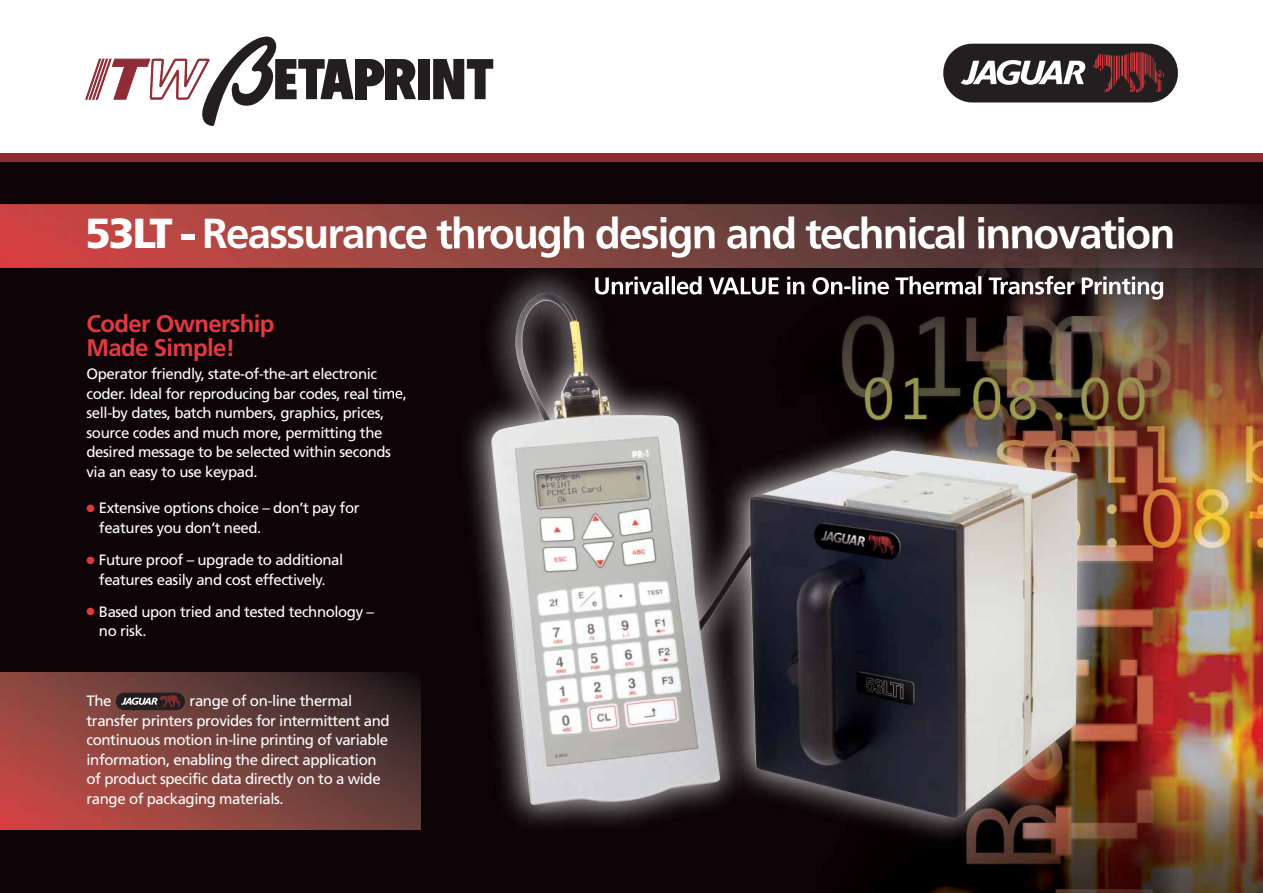
<style>
.page{position:relative;width:1263px;height:893px;background:#fff}
.page>*{position:absolute;margin:0;border:0;box-sizing:border-box;transform-origin:0 0}
.t1{font:700 42px "Frutiger";letter-spacing:-.04em;color:#fff}
.t2{font:700 24px/24px "Frutiger";letter-spacing:-.03em;color:#e1393e}
.t3{font:15px/19.5px "Frutiger";letter-spacing:-.03em;color:#fff}
.s1{font-weight:900}
.s2{color:#e1393e}
</style>
<div class="page">
<img style="left:0;top:162px;width:1263px;height:731px">
<img style="left:0;top:204px;width:1263px;height:64px">
<div style="left:0;top:153px;width:1263px;height:9px;background:#902c35"></div>
<img style="left:0;top:672px;width:391px;height:157px">
<div style="left:116px;top:693px;width:68px;height:17px;background:#231f20;border-radius:8px"></div>
<div style="left:116px;top:693px;width:69px;height:17px;border:1px solid #231f20;border-radius:8px"></div>
<svg style="left:121px;top:695px;width:60px;height:12px"></svg>
<svg style="left:433px;top:59px;width:60px;height:40px"></svg>
<div style="left:418px;top:59px;width:12px;height:40px;background:#231f20"></div>
<div style="left:385px;top:59px;width:12px;height:40px;background:#231f20"></div>
<svg style="left:397px;top:59px;width:19px;height:40px"></svg>
<svg style="left:86px;top:37px;width:298px;height:89px"></svg>
<div style="left:944px;top:45px;width:233px;height:56px;background:#231f20;border-radius:28px"></div>
<div style="left:943px;top:44px;width:235px;height:58px;border:2px solid #231f20;border-radius:28px"></div>
<svg style="left:961px;top:60px;width:124px;height:25px"></svg>
<svg style="left:1093px;top:52px;width:71px;height:40px"></svg>
<img style="left:391px;top:240px;width:781px;height:642px">
<img style="left:391px;top:240px;width:83px;height:9px">
<img style="left:595px;top:276px;width:293px;height:16px">
<img style="left:491px;top:292px;width:586px;height:526px">
<h1 class="t1" style="left:85px;top:217px;width:1092px"><span class="s1">53LT -</span>Re assurance through design and technical innovation</h1>
<h2 class="t2" style="left:87px;top:313px;width:189px">Coder Ownership<br>Made Simple!</h2>
<p class="t3" style="left:87px;top:365px;width:322px">Operator friendly, state-of-the-art electronic coder. Ideal for reproducing bar codes, real time, sell-by dates, batch numbers, graphics, prices, source codes and much more, permitting the desired message to be selected within seconds via an easy to use keypad.</p>
<p class="t3" style="left:99px;top:499px;width:262px;text-indent:-12px"><span class="s2">●</span> Extensive options choice – don’t pay for features you don’t need.</p>
<p class="t3" style="left:87px;top:551px;width:258px;text-align:center"><span class="s2">●</span> Future proof – upgrade to additional features easily and cost effectively.</p>
<p class="t3" style="left:99px;top:603px;width:277px;text-indent:-12px"><span class="s2">●</span> Based upon tried and tested technology – no risk.</p>
<p class="t3" style="left:87px;top:692px;width:305px;text-indent:103px">range of on-line thermal transfer printers provides for intermittent and continuous motion in-line printing of variable information, enabling the direct application of product specific data directly on to a wide range of packaging materials.</p>
<p class="t3" style="left:87px;top:692px;width:26px">The</p>
</div>
